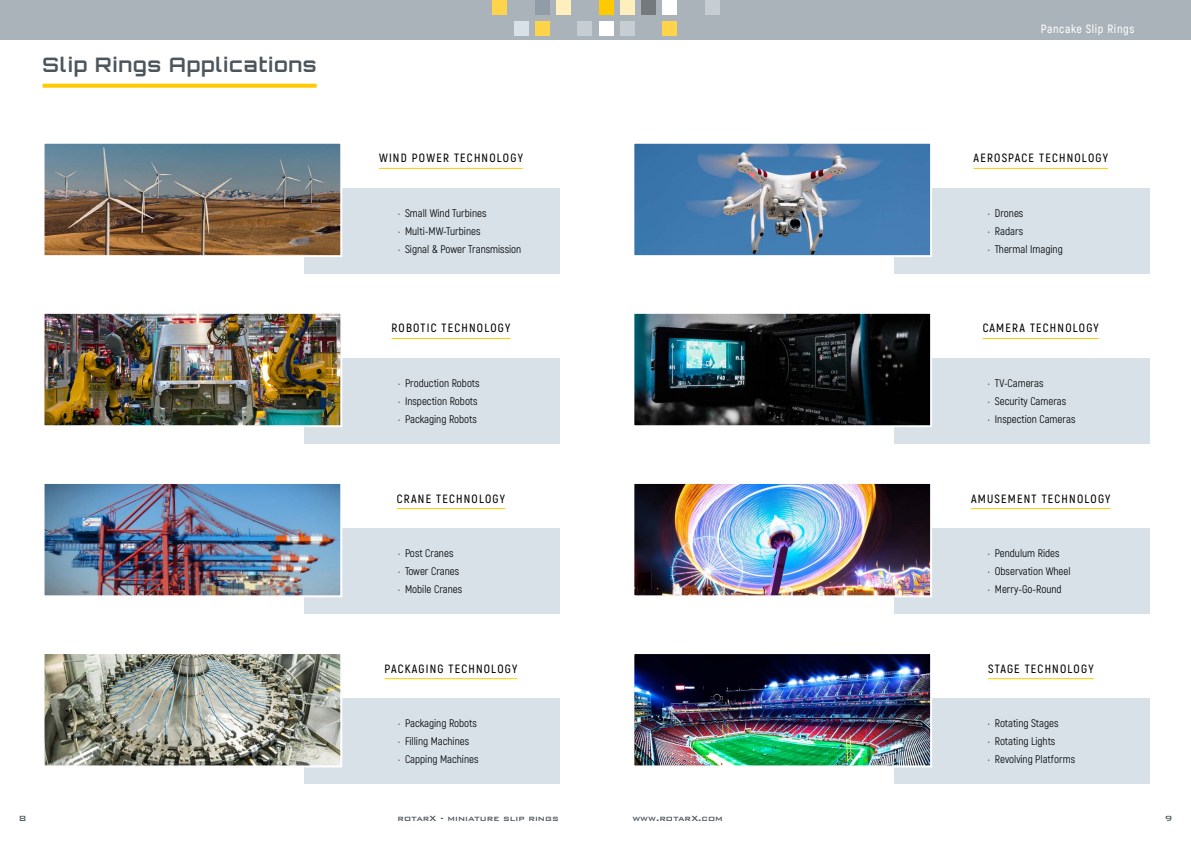
<style>
.page{position:relative;width:1191px;height:842px;background:#fff}
.page>*{position:absolute;margin:0;border:0;box-sizing:border-box;transform-origin:0 0}
.t1{font:700 20px "Orbitron";letter-spacing:.05em;color:#4c565c}
.t2{font:600 12px "Akrobat";letter-spacing:.1em;color:#000}
.t3{font:600 12px "Akrobat";letter-spacing:.05em;color:#fff}
.t4{font:11px/18px "Akrobat";color:#000}
.t5{font:500 10px "Bank Gothic BT";color:#4c565c}
</style>
<div class="page">
<div style="left:0;top:0;width:1191px;height:40px;background:#aab3b9"></div>
<div style="left:705px;top:0;width:14px;height:14px;background:#c6ced3"></div>
<div style="left:663px;top:0;width:14px;height:14px;background:#fff"></div>
<div style="left:641px;top:0;width:15px;height:14px;background:#73797c"></div>
<div style="left:620px;top:0;width:14px;height:14px;background:#ffefbd"></div>
<div style="left:599px;top:0;width:14px;height:14px;background:#ffca00"></div>
<div style="left:663px;top:21px;width:14px;height:14px;background:#ffd44a"></div>
<div style="left:620px;top:21px;width:14px;height:14px;background:#c6ced3"></div>
<div style="left:599px;top:21px;width:14px;height:14px;background:#fff"></div>
<div style="left:493px;top:0;width:14px;height:14px;background:#ffd44a"></div>
<div style="left:535px;top:0;width:14px;height:14px;background:#909ca7"></div>
<div style="left:556px;top:0;width:14px;height:14px;background:#ffefbd"></div>
<div style="left:514px;top:21px;width:14px;height:14px;background:#d8e1e8"></div>
<div style="left:535px;top:21px;width:14px;height:14px;background:#ffd44a"></div>
<div style="left:578px;top:21px;width:14px;height:14px;background:#c6ced3"></div>
<div style="left:304px;top:358px;width:255px;height:85px;background:#d8e1e8"></div>
<svg style="left:43px;top:84px;width:274px;height:4px"></svg>
<hr style="left:391px;top:338px;width:119px;height:1px;background:#ffca00">
<img style="left:46px;top:315px;width:293px;height:109px">
<div style="left:43px;top:312px;width:299px;height:115px;border:2px solid #fff"></div>
<div style="left:304px;top:188px;width:255px;height:85px;background:#d8e1e8"></div>
<hr style="left:379px;top:168px;width:144px;height:1px;background:#ffca00">
<img style="left:46px;top:145px;width:293px;height:109px">
<div style="left:43px;top:142px;width:299px;height:115px;border:2px solid #fff"></div>
<div style="left:894px;top:188px;width:255px;height:85px;background:#d8e1e8"></div>
<hr style="left:973px;top:168px;width:135px;height:1px;background:#ffca00">
<img style="left:635px;top:145px;width:294px;height:109px">
<div style="left:632px;top:142px;width:300px;height:115px;border:2px solid #fff"></div>
<div style="left:304px;top:528px;width:255px;height:85px;background:#d8e1e8"></div>
<hr style="left:397px;top:508px;width:108px;height:1px;background:#ffca00">
<img style="left:46px;top:485px;width:293px;height:109px">
<div style="left:43px;top:482px;width:299px;height:115px;border:2px solid #fff"></div>
<div style="left:304px;top:698px;width:255px;height:85px;background:#d8e1e8"></div>
<hr style="left:384px;top:678px;width:133px;height:1px;background:#ffca00">
<img style="left:46px;top:655px;width:293px;height:109px">
<div style="left:43px;top:652px;width:299px;height:115px;border:2px solid #fff"></div>
<div style="left:894px;top:358px;width:255px;height:85px;background:#d8e1e8"></div>
<hr style="left:982px;top:338px;width:116px;height:1px;background:#ffca00">
<img style="left:635px;top:315px;width:294px;height:109px">
<div style="left:632px;top:312px;width:300px;height:115px;border:2px solid #fff"></div>
<div style="left:894px;top:528px;width:255px;height:85px;background:#d8e1e8"></div>
<hr style="left:971px;top:508px;width:139px;height:1px;background:#ffca00">
<img style="left:635px;top:485px;width:294px;height:109px">
<div style="left:632px;top:482px;width:300px;height:115px;border:2px solid #fff"></div>
<div style="left:894px;top:698px;width:255px;height:85px;background:#d8e1e8"></div>
<hr style="left:988px;top:678px;width:105px;height:1px;background:#ffca00">
<img style="left:635px;top:655px;width:294px;height:109px">
<div style="left:632px;top:652px;width:300px;height:115px;border:2px solid #fff"></div>
<h1 class="t1" style="left:43px;top:52px;width:276px">Slip Rings Applications</h1>
<p class="t2" style="left:379px;top:151px;width:145px">WIND POWER TECHNOLOGY</p>
<p class="t4" style="left:398px;top:204px;width:125px">· Small Wind Turbines<br>· Multi-MW-Turbines<br>· Signal &amp; Power Transmission</p>
<p class="t2" style="left:391px;top:321px;width:120px">ROBOTIC TECHNOLOGY</p>
<p class="t4" style="left:398px;top:374px;width:83px">· Production Robots · Inspection Robots · Packaging Robots</p>
<p class="t2" style="left:397px;top:491px;width:110px">CRANE TECHNOLOGY</p>
<p class="t4" style="left:398px;top:544px;width:66px">· Post Cranes<br>· Tower Cranes · Mobile Cranes</p>
<p class="t2" style="left:384px;top:661px;width:134px">PACKAGING TECHNOLOGY</p>
<p class="t4" style="left:398px;top:714px;width:82px">· Packaging Robots · Filling Machines<br>· Capping Machines</p>
<p class="t3" style="left:1040px;top:21px;width:95px">Pancake Slip Rings</p>
<p class="t2" style="left:973px;top:151px;width:136px">AEROSPACE TECHNOLOGY</p>
<p class="t4" style="left:987px;top:204px;width:76px">· Drones<br>· Radars<br>· Thermal Imaging</p>
<p class="t2" style="left:982px;top:321px;width:118px">CAMERA TECHNOLOGY</p>
<p class="t4" style="left:987px;top:374px;width:89px">· TV-Cameras<br>· Security Cameras<br>· Inspection Cameras</p>
<p class="t2" style="left:971px;top:491px;width:141px">AMUSEMENT TECHNOLOGY</p>
<p class="t4" style="left:987px;top:544px;width:84px">· Pendulum Rides<br>· Observation Wheel · Merry-Go-Round</p>
<p class="t2" style="left:988px;top:661px;width:107px">STAGE TECHNOLOGY</p>
<p class="t4" style="left:987px;top:714px;width:89px">· Rotating Stages<br>· Rotating Lights<br>· Revolving Platforms</p>
<p class="t5" style="left:19px;top:813px;width:9px">8</p>
<p class="t5" style="left:397px;top:812px;width:163px">rotarX - miniature slip rings</p>
<p class="t5" style="left:632px;top:812px;width:92px">www.rotarX.com</p>
<p class="t5" style="left:1164px;top:813px;width:9px">9</p>
</div>
